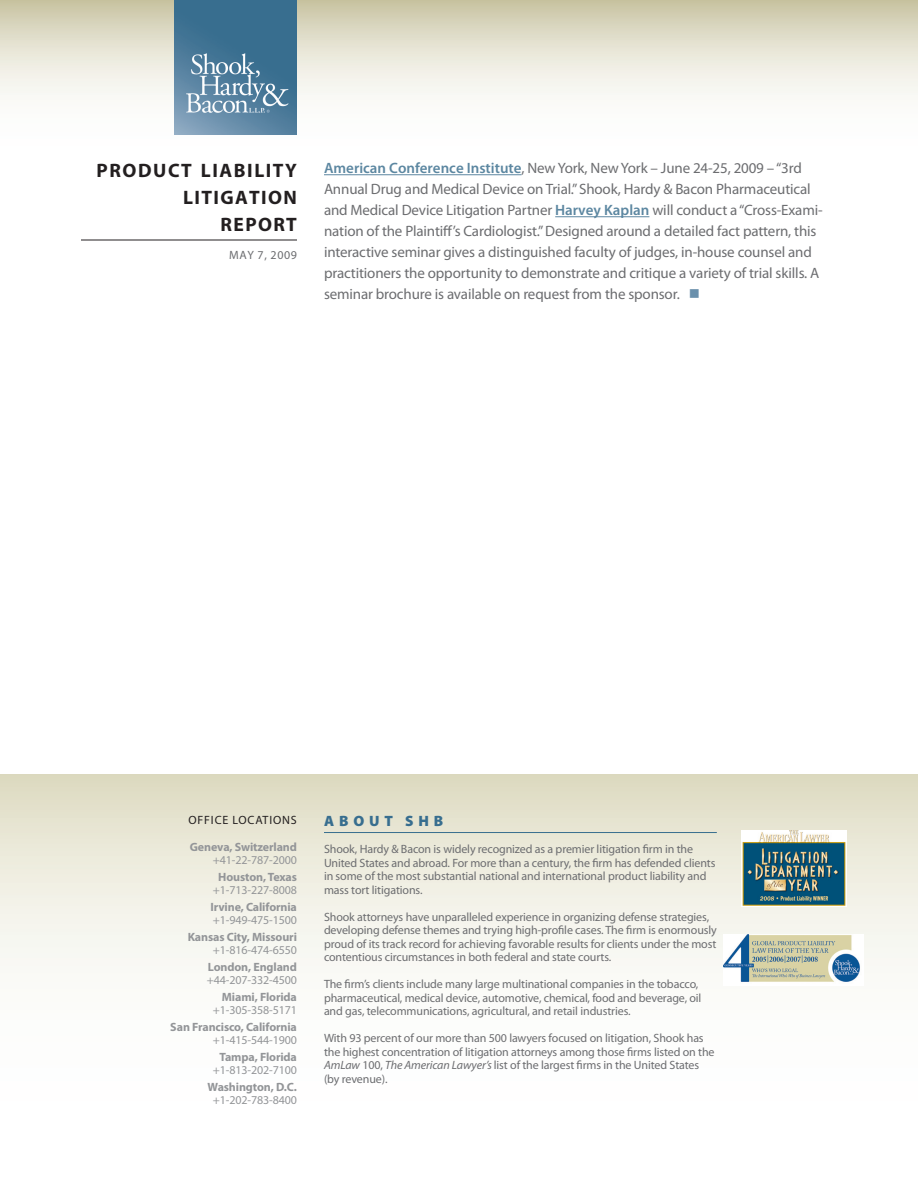
<style>
.page{position:relative;width:918px;height:1188px;background:#fff}
.page>*{position:absolute;margin:0;border:0;box-sizing:border-box;transform-origin:0 0}
.t1{font:700 19.5px/27px "Myriad Pro";letter-spacing:.08em;color:#231f20;text-align:right}
.Body{font:15px/21px "Myriad Pro";letter-spacing:-.01em;color:#6c6d70}
.t2{font:900 15px "Myriad Pro";letter-spacing:.32em;color:#386e8f}
.t3{font:12px/13.5px "Myriad Pro";letter-spacing:-.01em;color:#6c6d70}
.Body-2{font:700 12px/13.5px "Myriad Pro";letter-spacing:-.01em;color:#939598;text-align:right}
.Body-3{font:12px/13.5px "Myriad Pro";letter-spacing:-.01em;color:#939598;text-align:center}
.Body-4{font:12px "Myriad Pro";letter-spacing:.07em;color:#231f20}
.s1{font-weight:600;color:#5c87a1}
.s2{color:#6a90ac}
.s3{font-weight:400}
.s4{font-weight:700}
.s5{font-style:italic}
</style>
<div class="page">
<svg style="left:0;top:0;width:918px;height:176px"></svg>
<hr style="left:81px;top:240px;width:216px;height:1px;background:#231f20">
<img style="left:175px;top:0;width:122px;height:135px">
<hr style="left:324px;top:174px;width:198px;height:1px;background:#5c87a1">
<hr style="left:555px;top:216px;width:94px;height:1px;background:#5c87a1">
<svg style="left:1px;top:774px;width:917px;height:194px"></svg>
<hr style="left:324px;top:832px;width:393px;height:1px;background:#386e8f">
<img style="left:724px;top:935px;width:140px;height:47px">
<img style="left:741px;top:831px;width:105px;height:76px">
<h1 class="t1" style="left:97px;top:156px;width:202px">Product Liability<br>Litigation<br>Report</h1>
<p class="t3" style="left:229px;top:248px;width:69px">may 7, 2009</p>
<p class="Body" style="left:324px;top:157px;width:500px"><span class="s1">American Conference Institute</span>, New York, New York – June 24-25, 2009 – “3rd Annual Drug and Medical Device on Trial.” Shook, Hardy &amp; Bacon Pharmaceutical and Medical Device Litigation Partner <span class="s1">Harvey Kaplan</span> will conduct a “Cross-Exami&shy;nation of the Plaintiff’s Cardiologist.” Designed around a detailed fact pattern, this interactive seminar gives a distinguished faculty of judges, in-house counsel and practitioners the opportunity to demonstrate and critique a variety of trial skills. A seminar brochure is available on request from the sponsor. <span class="s2">■</span></p>
<p class="Body-4" style="left:188px;top:812px;width:16px">office</p>
<p class="Body-4" style="left:232px;top:812px;width:23px">locati</p>
<p class="Body-4" style="left:273px;top:812px;width:17px">ons</p>
<p class="Body-2" style="left:190px;top:840px;width:109px">Geneva, Switzerland <span class="s3">+41-22-787-2000</span></p>
<p class="Body-3" style="left:213px;top:870px;width:86px"><span class="s4">Houston, Texas </span>+1-713-227-8008</p>
<p class="Body-2" style="left:210px;top:900px;width:88px;text-align:left">Irvine, California <span class="s3">+1-949-475-1500</span></p>
<p class="Body-2" style="left:188px;top:930px;width:111px">Kansas City, Missouri <span class="s3">+1-816-474-6550</span></p>
<p class="Body-3" style="left:207px;top:960px;width:92px;text-align:left"><span class="s4">London, England </span>+44-207-332-4500</p>
<p class="Body-3" style="left:213px;top:990px;width:86px;text-align:right"><span class="s4">Miami, Florida </span>+1-305-358-5171</p>
<p class="Body-2" style="left:170px;top:1020px;width:128px">San Francisco, California <span class="s3">+1-415-544-1900</span></p>
<p class="Body-3" style="left:213px;top:1050px;width:86px"><span class="s4">Tampa, Florida </span>+1-813-202-7100</p>
<p class="Body-2" style="left:208px;top:1080px;width:91px;text-align:center">Washington, D.C. <span class="s3">+1-202-783-8400</span></p>
<p class="t2" style="left:324px;top:811px;width:119px">AB OUT SHB</p>
<p class="t3" style="left:324px;top:842px;width:393px">Shook, Hardy &amp; Bacon is widely recognized as a premier litigation firm in the United States and abroad. For more than a century, the firm has defended clients in some of the most substantial national and international product liability and mass tort litigations.</p>
<p class="t3" style="left:324px;top:910px;width:394px">Shook attorneys have unparalleled experience in organizing defense strategies, developing defense themes and trying high-profile cases. The firm is enormously proud of its track record for achieving favorable results for clients under the most contentious circumstances in both federal and state courts.</p>
<p class="t3" style="left:324px;top:977px;width:379px">The firm’s clients include many large multinational companies in the tobacco, pharma-ceutical, medical device, automotive, chemical, food and beverage, oil and gas, telecommunications, agricultural, and retail industries.</p>
<p class="t3" style="left:324px;top:1031px;width:392px">With 93 percent of our more than 500 lawyers focused on litigation, Shook has the highest concentration of litigation attorneys among those firms listed on the <span class="s5">AmLaw</span> 100, <span class="s5">The American Lawyer’s</span> list of the largest firms in the United States (by revenue).</p>
</div>
